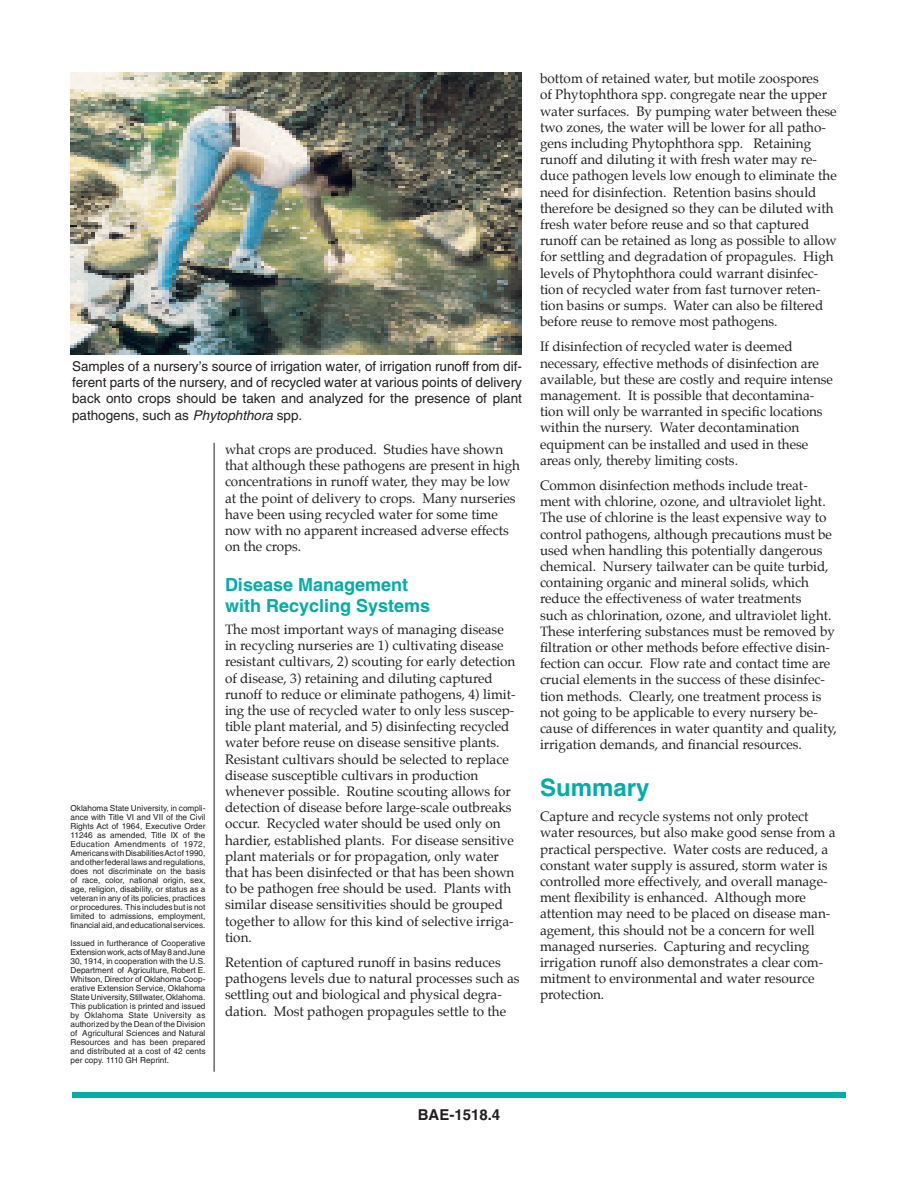
<style>
.page{position:relative;width:918px;height:1188px;background:#fff}
.page>*{position:absolute;margin:0;border:0;box-sizing:border-box;transform-origin:0 0}
.Subhead_1{font:700 24px "Helvetica";color:#00ada7}
.Subhead_2{font:700 18px "Helvetica";color:#00ada7}
.t1{font:700 15px "Helvetica";color:#231f20}
.Body_Text{font:13.5px/16.2px "Palatino";color:#231f20}
.Captions_Figures_Tab{font:13.5px/16.2px "Helvetica";color:#231f20;text-align:justify}
.t2{font:8.25px/9px "Helvetica";color:#231f20;text-align:justify}
.s1{font-style:italic}
</style>
<div class="page">
<img style="left:70px;top:73px;width:452px;height:281px">
<div style="left:72px;top:1092px;width:774px;height:6px;background:#00ada7"></div>
<hr style="left:214px;top:443px;width:1px;height:629px;background:#231f20">
<p class="Captions_Figures_Tab" style="left:72px;top:358px;width:452px">Samples of a nursery’s source of irrigation water, of irrigation runoff from dif&shy;ferent parts of the nursery, and of recycled water at various points of delivery back onto crops should be taken and analyzed for the presence of plant pathogens, such as <span class="s1">Phytophthora</span> spp.</p>
<p class="t2" style="left:70px;top:803px;width:137px">Oklahoma State University, in compli&shy;ance with Title VI and VII of the Civil Rights Act of 1964, Executive Order 11246 as amended, Title IX of the Education Amendments of 1972, AmericanswithDisabilitiesActof1990, andotherfederal lawsandregulations, does not discriminate on the basis of race, color, national origin, sex, age, religion, disability, or status as a veteran in any of its policies, practices or procedures. This includes but is not limited to admissions, employment, financialaid,andeducational services.</p>
<p class="t2" style="left:70px;top:938px;width:137px">Issued in furtherance of Cooperative Extensionwork,actsofMay8andJune 30, 1914, in cooperation with the U.S.<br>Department of Agriculture, Robert E.<br>Whitson, Director of Oklahoma Coop&shy;erative Extension Service, Oklahoma StateUniversity,Stillwater,Oklahoma.<br>This publication is printed and issued by Oklahoma State University as authorized by the Dean of the Division of Agricultural Sciences and Natural Resources and has been prepared and distributed at a cost of 42 cents per copy. 1110 GH Reprint.</p>
<p class="Body_Text" style="left:225px;top:442px;width:297px">what crops are produced. Studies have shown that although these pathogens are present in high concentrations in runoff water, they may be low at the point of delivery to crops. Many nurseries have been using recycled water for some time now with no apparent increased adverse effects on the crops.</p>
<p class="Subhead_2" style="left:225px;top:573px;width:185px">Disease Management</p>
<p class="Subhead_2" style="left:225px;top:595px;width:207px">with Recycling Systems</p>
<p class="Body_Text" style="left:225px;top:622px;width:292px">The most important ways of managing disease in recycling nurseries are 1) cultivating disease resistant cultivars, 2) scouting for early detection of disease, 3) retaining and diluting captured runoff to reduce or eliminate pathogens, 4) limit&shy;ing the use of recycled water to only less suscep&shy;tible plant material, and 5) disinfecting recycled water before reuse on disease sensitive plants.<br>Resistant cultivars should be selected to replace disease susceptible cultivars in production whenever possible. Routine scouting allows for detection of disease before large-scale outbreaks occur. Recycled water should be used only on hardier, established plants. For disease sensitive plant materials or for propagation, only water that has been disinfected or that has been shown to be pathogen free should be used. Plants with similar disease sensitivities should be grouped together to allow for this kind of selective irriga&shy;tion.</p>
<p class="Body_Text" style="left:225px;top:955px;width:296px">Retention of captured runoff in basins reduces pathogens levels due to natural processes such as settling out and biological and physical degra&shy;dation. Most pathogen propagules settle to the</p>
<p class="t1" style="left:418px;top:1106px;width:84px">BAE-1518.4</p>
<p class="Body_Text" style="left:540px;top:72px;width:298px">bottom of retained water, but motile zoospores<br>of Phytophthora spp. congregate near the upper water surfaces. By pumping water between these two zones, the water will be lower for all patho&shy;gens including Phytophthora spp. Retaining runoff and diluting it with fresh water may re&shy;duce pathogen levels low enough to eliminate the need for disinfection. Retention basins should therefore be designed so they can be diluted with fresh water before reuse and so that captured runoff can be retained as long as possible to allow for settling and degradation of propagules. High levels of Phytophthora could warrant disinfec&shy;tion of recycled water from fast turnover reten&shy;tion basins or sumps. Water can also be filtered before reuse to remove most pathogens.</p>
<p class="Body_Text" style="left:540px;top:340px;width:295px">If disinfection of recycled water is deemed necessary, effective methods of disinfection are available, but these are costly and require intense management. It is possible that decontamina&shy;tion will only be warranted in specific locations within the nursery. Water decontamination equipment can be installed and used in these areas only, thereby limiting costs.</p>
<p class="Body_Text" style="left:540px;top:478px;width:298px">Common disinfection methods include treat&shy;ment with chlorine, ozone, and ultraviolet light.<br>The use of chlorine is the least expensive way to control pathogens, although precautions must be used when handling this potentially dangerous chemical. Nursery tailwater can be quite turbid, containing organic and mineral solids, which reduce the effectiveness of water treatments<br>such as chlorination, ozone, and ultraviolet light.<br>These interfering substances must be removed by filtration or other methods before effective disin&shy;fection can occur. Flow rate and contact time are crucial elements in the success of these disinfec&shy;tion methods. Clearly, one treatment process is not going to be applicable to every nursery be&shy;cause of differences in water quantity and quality, irrigation demands, and financial resources.</p>
<p class="Subhead_1" style="left:540px;top:773px;width:111px">Summary</p>
<p class="Body_Text" style="left:540px;top:810px;width:297px">Capture and recycle systems not only protect water resources, but also make good sense from a practical perspective. Water costs are reduced, a constant water supply is assured, storm water is controlled more effectively, and overall manage&shy;ment flexibility is enhanced. Although more attention may need to be placed on disease man&shy;agement, this should not be a concern for well managed nurseries. Capturing and recycling irrigation runoff also demonstrates a clear com&shy;mitment to environmental and water resource protection.</p>
</div>
